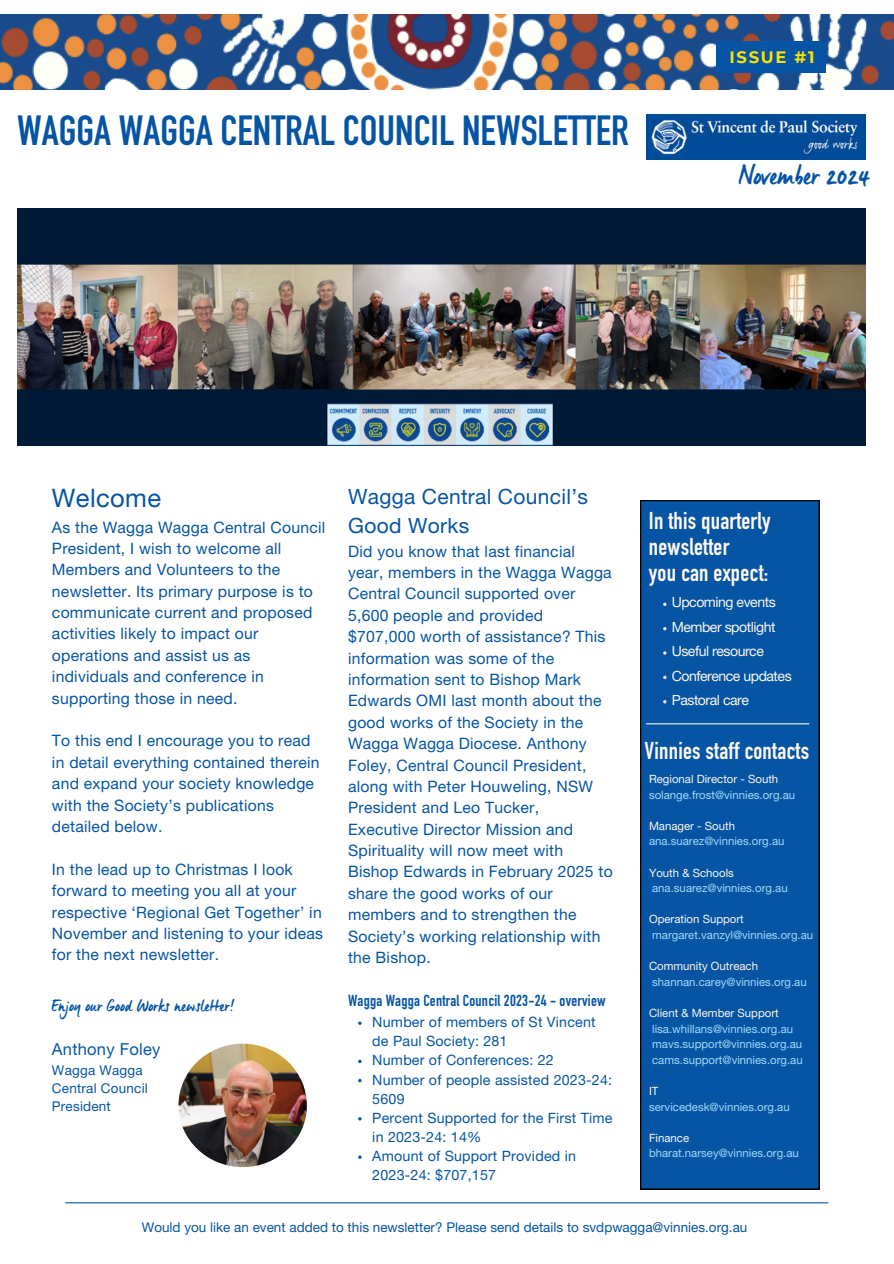
<style>
.page{position:relative;width:894px;height:1264px;background:#fff}
.page>*{position:absolute;margin:0;border:0;box-sizing:border-box;transform-origin:0 0}
.t1{font:700 41.55px "DIN Condensed";color:#0654a4}
.t2{font:27px "Manus Smooth";color:#0654a4}
.t3{font:25.5px "Helvetica Neue LT Std";letter-spacing:.015em;color:#0654a4}
.t4{font:700 24px/25.8px "DIN Condensed";letter-spacing:.01em;color:#fdf8f0}
.t5{font:21px/29.2px "Helvetica Neue LT Std";letter-spacing:.015em;color:#0654a4}
.t6{font:16.5px "Manus Smooth";letter-spacing:.015em;color:#0654a4}
.t7{font:16.5px "Helvetica Neue LT Std";letter-spacing:.015em;color:#0654a4}
.t8{font:700 16.5px "Montserrat";letter-spacing:.1em;color:#fae301}
.t9{font:15.75px/21.3px "Helvetica Neue LT Std";letter-spacing:.015em;color:#0654a4}
.t10{font:700 15.75px "DIN Condensed";letter-spacing:.015em;color:#0654a4}
.t11{font:14.25px/19.2px "Helvetica Neue LT Std";letter-spacing:.015em;color:#0654a4}
.t12{font:14.1px "Helvetica Neue LT Std";letter-spacing:-.035em;color:#fdf8f0}
.t13{font:13.5px "Helvetica Neue LT Std";color:#0654a4}
.t14{font:11.4px "Helvetica Neue LT Std";color:#9fdcf9}
.t15{font:11.4px "Helvetica Neue LT Std";color:#fdf8f0}
</style>
<div class="page">
<div style="left:640px;top:500px;width:178px;height:689px;background:#0654a4"></div>
<hr style="left:646px;top:723px;width:163px;height:1px;background:#fdf8f0">
<img style="left:0;top:14px;width:893px;height:76px">
<img style="left:646px;top:114px;width:219px;height:45px">
<img style="left:178px;top:1043px;width:129px;height:124px;border-radius:50%">
<img style="left:17px;top:209px;width:848px;height:236px">
<hr style="left:65px;top:1202px;width:763px;height:1px;background:#0654a4">
<div style="left:716px;top:41px;width:109px;height:32px;background:#0654a4"></div>
<svg style="left:663px;top:602px;width:3px;height:4px"></svg>
<svg style="left:663px;top:675px;width:3px;height:4px"></svg>
<p class="t1" style="left:17px;top:116px;width:613px">WAGGA WAGGA CENTRAL COUNCIL NEWSLETTER</p>
<p class="t8" style="left:729px;top:47px;width:87px">ISSUE #1</p>
<p class="t2" style="left:738px;top:158px;width:132px">November 2024</p>
<p class="t3" style="left:52px;top:488px;width:110px">Welcome</p>
<h4 class="t9" style="left:52px;top:518px;width:275px">As the Wagga Wagga Central Council<br>President, I wish to welcome all<br>Members and Volunteers to the newsletter. Its primary purpose is to communicate current and proposed activities likely to impact our operations and assist us as individuals and conference in supporting those in need.</h4>
<h1 class="t9" style="left:52px;top:732px;width:269px">To this end I encourage you to read in detail everything contained therein and expand your society knowledge with the Society’s publications detailed below.</h1>
<p class="t9" style="left:52px;top:860px;width:272px">In the lead up to Christmas I look forward to meeting you all at your respective ‘Regional Get Together’ in November and listening to your ideas for the next newsletter.</p>
<h2 class="t6" style="left:52px;top:995px;width:183px">Enjoy our Good Works newsletter!</h2>
<p class="t7" style="left:52px;top:1043px;width:110px">Anthony Foley</p>
<p class="t13" style="left:52px;top:1065px;width:92px">Wagga Wagga</p>
<p class="t13" style="left:52px;top:1083px;width:97px">Central Council</p>
<p class="t13" style="left:52px;top:1101px;width:60px">President</p>
<p class="t5" style="left:348px;top:484px;width:241px">Wagga Central Council’s<br>Good Works</p>
<p class="t9" style="left:348px;top:542px;width:266px">Did you know that last financial year, members in the Wagga Wagga<br>Central Council supported over<br>5,600 people and provided $707,000 worth of assistance? This information was some of the information sent to Bishop Mark<br>Edwards OMI last month about the good works of the Society in the<br>Wagga Wagga Diocese. Anthony<br>Foley, Central Council President, along with Peter Houweling, NSW<br>President and Leo Tucker,<br>Executive Director Mission and<br>Spirituality will now meet with<br>Bishop Edwards in February 2025 to share the good works of our members and to strengthen the<br>Society’s working relationship with the Bishop.</p>
<p class="t10" style="left:348px;top:994px;width:259px">Wagga Wagga Central Council 2023-24 - overview</p>
<p class="t11" style="left:372px;top:1014px;width:225px">Number of members of St Vincent de Paul Society: 281</p>
<p class="t11" style="left:372px;top:1052px;width:183px">Number of Conferences: 22</p>
<p class="t11" style="left:372px;top:1071px;width:241px">Number of people assisted 2023-24:<br>5609</p>
<p class="t11" style="left:372px;top:1110px;width:242px">Percent Supported for the First Time in 2023-24: 14%</p>
<p class="t11" style="left:372px;top:1148px;width:205px">Amount of Support Provided in<br>2023-24: $707,157</p>
<p class="t4" style="left:648px;top:511px;width:123px">In this quarterly newsletter<br>you can expect:</p>
<p class="t12" style="left:671px;top:597px;width:105px">Upcoming events</p>
<p class="t12" style="left:671px;top:621px;width:105px">Member spotlight</p>
<p class="t12" style="left:671px;top:646px;width:94px">Useful resource</p>
<p class="t12" style="left:671px;top:670px;width:121px">Conference updates</p>
<p class="t12" style="left:671px;top:694px;width:79px">Pastoral care</p>
<h5 class="t4" style="left:644px;top:740px;width:166px">Vinnies staff contacts</h5>
<p class="t15" style="left:648px;top:775px;width:131px">Regional Director - South</p>
<p class="t14" style="left:648px;top:790px;width:148px">solange.frost@vinnies.org.au</p>
<p class="t15" style="left:648px;top:821px;width:87px">Manager - South</p>
<h3 class="t14" style="left:648px;top:837px;width:137px">ana.suarez@vinnies.org.au</h3>
<p class="t15" style="left:648px;top:868px;width:86px">Youth &amp; Schools</p>
<p class="t14" style="left:652px;top:884px;width:137px">ana.suarez@vinnies.org.au</p>
<p class="t15" style="left:648px;top:915px;width:96px">Operation Support</p>
<p class="t14" style="left:652px;top:930px;width:162px">margaret.vanzyl@vinnies.org.au</p>
<p class="t15" style="left:648px;top:962px;width:111px">Community Outreach</p>
<h3 class="t14" style="left:652px;top:977px;width:156px">shannan.carey@vinnies.org.au</h3>
<p class="t15" style="left:648px;top:1008px;width:131px">Client &amp; Member Support</p>
<p class="t14" style="left:652px;top:1024px;width:142px">lisa.whillans@vinnies.org.au</p>
<p class="t14" style="left:652px;top:1040px;width:151px">mavs.support@vinnies.org.au</p>
<p class="t14" style="left:652px;top:1055px;width:152px">cams.support@vinnies.org.au</p>
<p class="t15" style="left:648px;top:1086px;width:11px">IT</p>
<p class="t14" style="left:648px;top:1102px;width:142px">servicedesk@vinnies.org.au</p>
<p class="t15" style="left:648px;top:1133px;width:42px">Finance</p>
<p class="t14" style="left:648px;top:1149px;width:151px">bharat.narsey@vinnies.org.au</p>
<p class="t13" style="left:142px;top:1222px;width:607px">Would you like an event added to this newsletter? Please send details to svdpwagga@vinnies.org.au</p>
</div>
